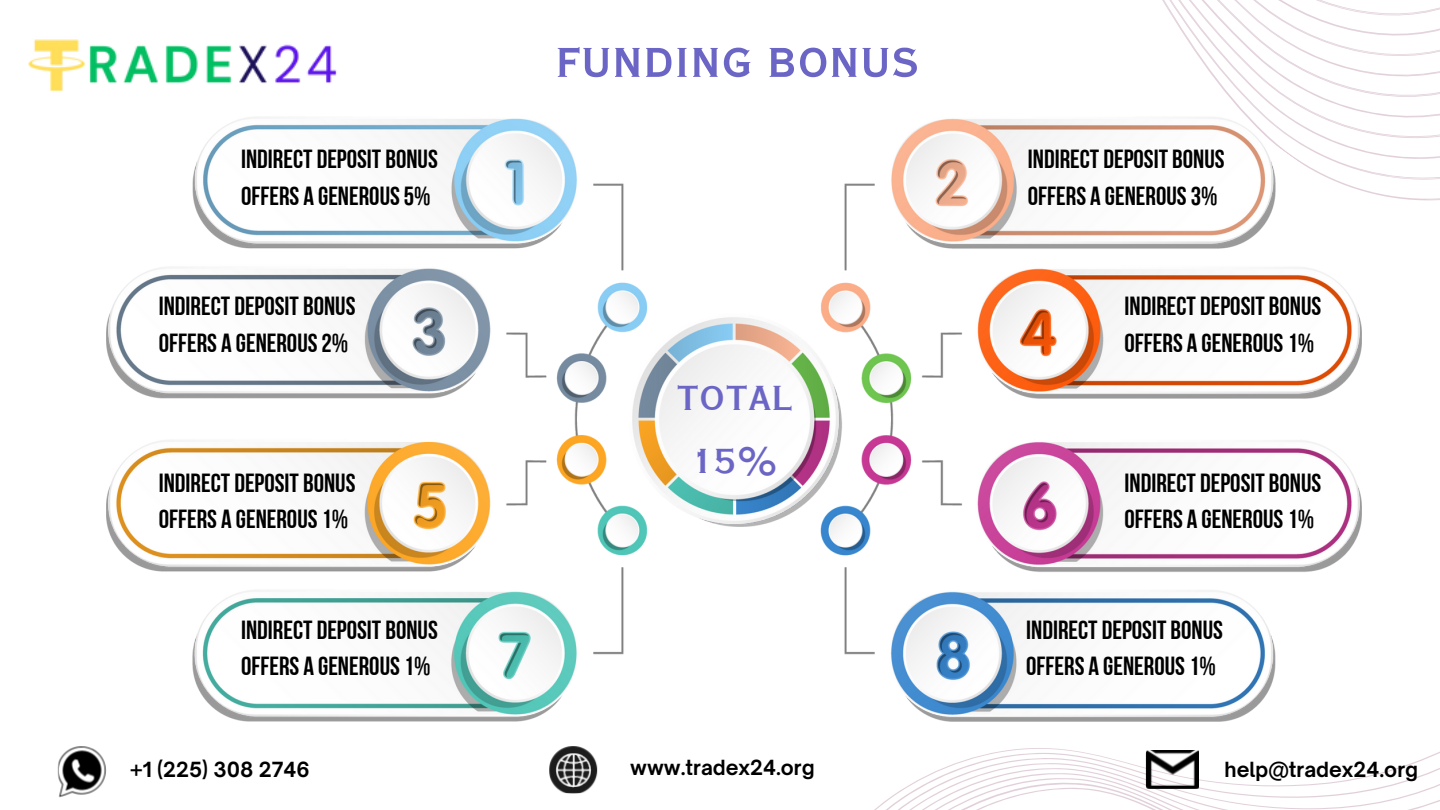
<style>
.page{position:relative;width:1440px;height:810px;background:#fff}
.page>*{position:absolute;margin:0;border:0;box-sizing:border-box;transform-origin:0 0}
.t1{font:55px "Copperplate Gothic LT Pro 30 BC";letter-spacing:.01em;color:#6b66c5}
.t2{font:45.5px "Copperplate Gothic LT Pro 30 BC";letter-spacing:.01em;color:#6b66c5}
.t3{font:26.2px/36.3px "Bebas Neue Cyrillic";color:#000}
.t4{font:700 20px "Open Sauce One";color:#000}
</style>
<div class="page">
<svg style="left:874px;top:748px;width:566px;height:62px"></svg>
<img style="left:29px;top:39px;width:308px;height:53px">
<img style="left:58px;top:746px;width:49px;height:51px">
<img style="left:62px;top:750px;width:40px;height:41px">
<img style="left:550px;top:746px;width:48px;height:48px">
<img style="left:556px;top:753px;width:35px;height:35px">
<img style="left:1145px;top:750px;width:53px;height:39px">
<img style="left:107px;top:117px;width:1255px;height:605px">
<svg style="left:1018px;top:0;width:422px;height:327px"></svg>
<p class="t3" style="left:241px;top:144px;width:198px">INDIRECT DEPOSIT BONUS<br>OFFERS A GENEROUS5%</p>
<p class="t3" style="left:159px;top:291px;width:198px">INDIRECT DEPOSIT BONUS<br>OFFERS A GENEROUS2%</p>
<p class="t3" style="left:159px;top:467px;width:198px">INDIRECT DEPOSIT BONUS<br>OFFERS A GENEROUS1%</p>
<p class="t3" style="left:241px;top:614px;width:198px">INDIRECT DEPOSIT BONUS<br>OFFERS A GENEROUS1%</p>
<p class="t1" style="left:556px;top:37px;width:364px">FUNDING BONUS</p>
<p class="t2" style="left:676px;top:377px;width:117px">TOTAL</p>
<p class="t2" style="left:691px;top:440px;width:88px">15%</p>
<p class="t3" style="left:1028px;top:144px;width:198px">INDIRECT DEPOSIT BONUS<br>OFFERS A GENEROUS3%</p>
<p class="t3" style="left:1125px;top:291px;width:198px">INDIRECT DEPOSIT BONUS<br>OFFERS A GENEROUS1%</p>
<p class="t3" style="left:1125px;top:467px;width:198px">INDIRECT DEPOSIT BONUS<br>OFFERS A GENEROUS1%</p>
<p class="t3" style="left:1026px;top:614px;width:198px">INDIRECT DEPOSIT BONUS<br>OFFERS A GENEROUS1%</p>
<p class="t4" style="left:130px;top:757px;width:181px">+1 (225) 308 2746</p>
<p class="t4" style="left:630px;top:755px;width:186px">www.tradex24.org</p>
<p class="t4" style="left:1225px;top:757px;width:195px">help@tradex24.org</p>
</div>
